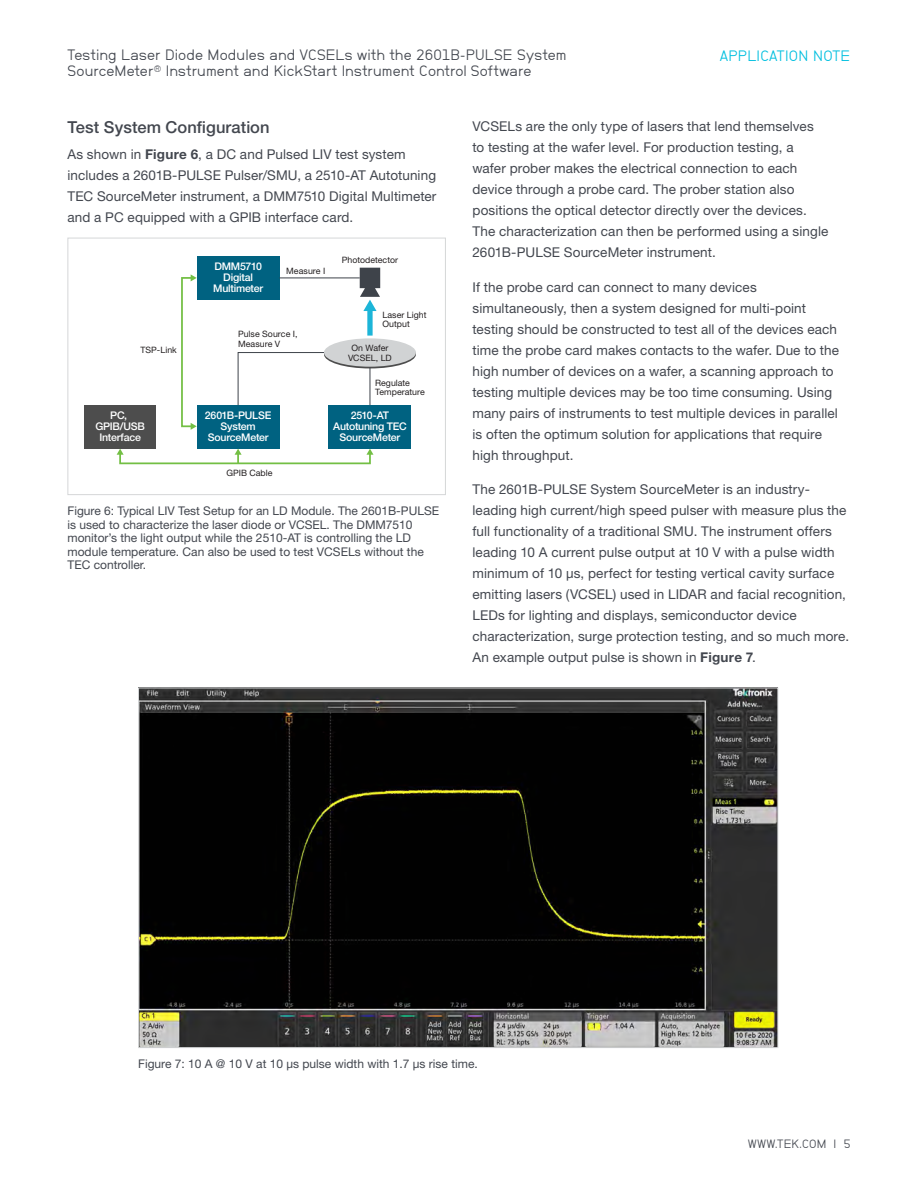
<style>
.page{position:relative;width:918px;height:1188px;background:#fff}
.page>*{position:absolute;margin:0;border:0;box-sizing:border-box;transform-origin:0 0}
.t1{font:500 16.5px "Helvetica Neue LT Std";letter-spacing:.005em;color:#43474f}
.t2{font:15px "NB Grotesk";letter-spacing:.005em;color:#43474f}
.t3{font:15px "NB Grotesk";letter-spacing:.02em;color:#00bfdf}
.t4{font:13.5px/21px "Helvetica Neue LT Std";letter-spacing:.01em;color:#43474f}
.t5{font:12px/13.5px "Helvetica Neue LT Std";color:#43474f}
.t6{font:12px "NB Grotesk";letter-spacing:.025em;color:#43474f}
.t7{font:500 10.5px/11.4px "Helvetica Neue LT Std";letter-spacing:-.02em;color:#fff;text-align:center}
.t8{font:8.85px/9.6px "Helvetica Neue LT Std";letter-spacing:.005em;color:#231f20}
.s1{font-weight:700}
</style>
<div class="page">
<div style="left:119px;top:453px;width:252px;height:11px;border:2px solid #73bf44"></div>
<svg style="left:366px;top:449px;width:7px;height:6px"></svg>
<svg style="left:117px;top:449px;width:7px;height:6px"></svg>
<div style="left:181px;top:277px;width:12px;height:150px;border:2px solid #73bf44"></div>
<svg style="left:191px;top:423px;width:6px;height:7px"></svg>
<svg style="left:191px;top:274px;width:6px;height:7px"></svg>
<div style="left:197px;top:405px;width:82px;height:44px;background:#006281"></div>
<div style="left:197px;top:256px;width:82px;height:44px;background:#006281"></div>
<div style="left:328px;top:405px;width:83px;height:44px;background:#006281"></div>
<div style="left:84px;top:405px;width:72px;height:44px;background:#4d4d4d"></div>
<svg style="left:324px;top:338px;width:92px;height:29px"></svg>
<svg style="left:235px;top:449px;width:7px;height:14px"></svg>
<svg style="left:237px;top:340px;width:179px;height:66px"></svg>
<hr style="left:370px;top:367px;width:1px;height:38px;background:#3e434a">
<div style="left:367px;top:309px;width:6px;height:27px;background:#1cb5d8"></div>
<svg style="left:360px;top:268px;width:20px;height:43px"></svg>
<hr style="left:279px;top:277px;width:81px;height:1px;background:#3e434a">
<div style="left:68px;top:238px;width:378px;height:257px;border:1px solid #d5d7d8"></div>
<img style="left:140px;top:690px;width:636px;height:356px">
<p class="t2" style="left:68px;top:46px;width:500px">Testing Laser Diode Modules and VCSELs with the 2601B-PULSE System</p>
<p class="t3" style="left:720px;top:47px;width:132px">APPLICATION NOTE</p>
<p class="t2" style="left:68px;top:62px;width:465px">SourceMeter<sup>®</sup> Instrument and KickStart Instrument Control Software</p>
<p class="t1" style="left:68px;top:118px;width:204px">Test System Configuration</p>
<p class="t4" style="left:68px;top:143px;width:370px">As shown in <span class="s1">Figure 6</span>, a DC and Pulsed LIV test system includes a 2601B-PULSE Pulser/SMU, a 2510-AT Autotuning TEC SourceMeter instrument, a DMM7510 Digital Multimeter and a PC equipped with a GPIB interface card.</p>
<p class="t8" style="left:140px;top:344px;width:38px">TSP-Link</p>
<p class="t7" style="left:95px;top:409px;width:51px">PC,<br>GPIB/USB<br>Interface</p>
<p class="t7" style="left:213px;top:260px;width:51px">DMM5710<br>Digital<br>Multimeter</p>
<p class="t8" style="left:286px;top:266px;width:41px">Measure I</p>
<p class="t8" style="left:238px;top:329px;width:61px">Pulse Source I,<br>Measure V</p>
<p class="t7" style="left:205px;top:409px;width:68px">2601B-PULSE<br>System<br>SourceMeter</p>
<p class="t8" style="left:342px;top:255px;width:58px">Photodetector</p>
<p class="t8" style="left:382px;top:310px;width:46px">Laser Light<br>Output</p>
<p class="t8" style="left:348px;top:343px;width:45px;text-align:center">On Wafer<br>VCSEL, LD</p>
<p class="t8" style="left:375px;top:378px;width:51px">Regulate<br>Temperature</p>
<p class="t7" style="left:333px;top:409px;width:75px">2510-AT<br>Autotuning TEC<br>SourceMeter</p>
<p class="t8" style="left:226px;top:468px;width:48px">GPIB Cable</p>
<p class="t5" style="left:68px;top:504px;width:373px">Figure 6: Typical LIV Test Setup for an LD Module. The 2601B-PULSE is used to characterize the laser diode or VCSEL. The DMM7510 monitor’s the light output while the 2510-AT is controlling the LD module temperature. Can also be used to test VCSELs without the TEC controller.</p>
<p class="t4" style="left:472px;top:116px;width:357px">VCSELs are the only type of lasers that lend themselves to testing at the wafer level. For production testing, a wafer prober makes the electrical connection to each device through a probe card. The prober station also positions the optical detector directly over the devices.<br>The characterization can then be performed using a single 2601B-PULSE SourceMeter instrument.</p>
<p class="t4" style="left:472px;top:276px;width:368px">If the probe card can connect to many devices simultaneously, then a system designed for multi-point testing should be constructed to test all of the devices each time the probe card makes contacts to the wafer. Due to the high number of devices on a wafer, a scanning approach to testing multiple devices may be too time consuming. Using many pairs of instruments to test multiple devices in parallel is often the optimum solution for applications that require high throughput.</p>
<p class="t4" style="left:472px;top:479px;width:378px">The 2601B-PULSE System SourceMeter is an industry&shy;leading high current/high speed pulser with measure plus the full functionality of a traditional SMU. The instrument offers leading 10 A current pulse output at 10 V with a pulse width minimum of 10 μs, perfect for testing vertical cavity surface emitting lasers (VCSEL) used in LIDAR and facial recognition, LEDs for lighting and displays, semiconductor device characterization, surge protection testing, and so much more.<br>An example output pulse is shown in <span class="s1">Figure 7</span>.</p>
<p class="t5" style="left:138px;top:1057px;width:341px">Figure 7: 10 A @ 10 V at 10 µs pulse width with 1.7 µs rise time.</p>
<p class="t6" style="left:748px;top:1137px;width:104px">WWW.TEK.COM | 5</p>
</div>
